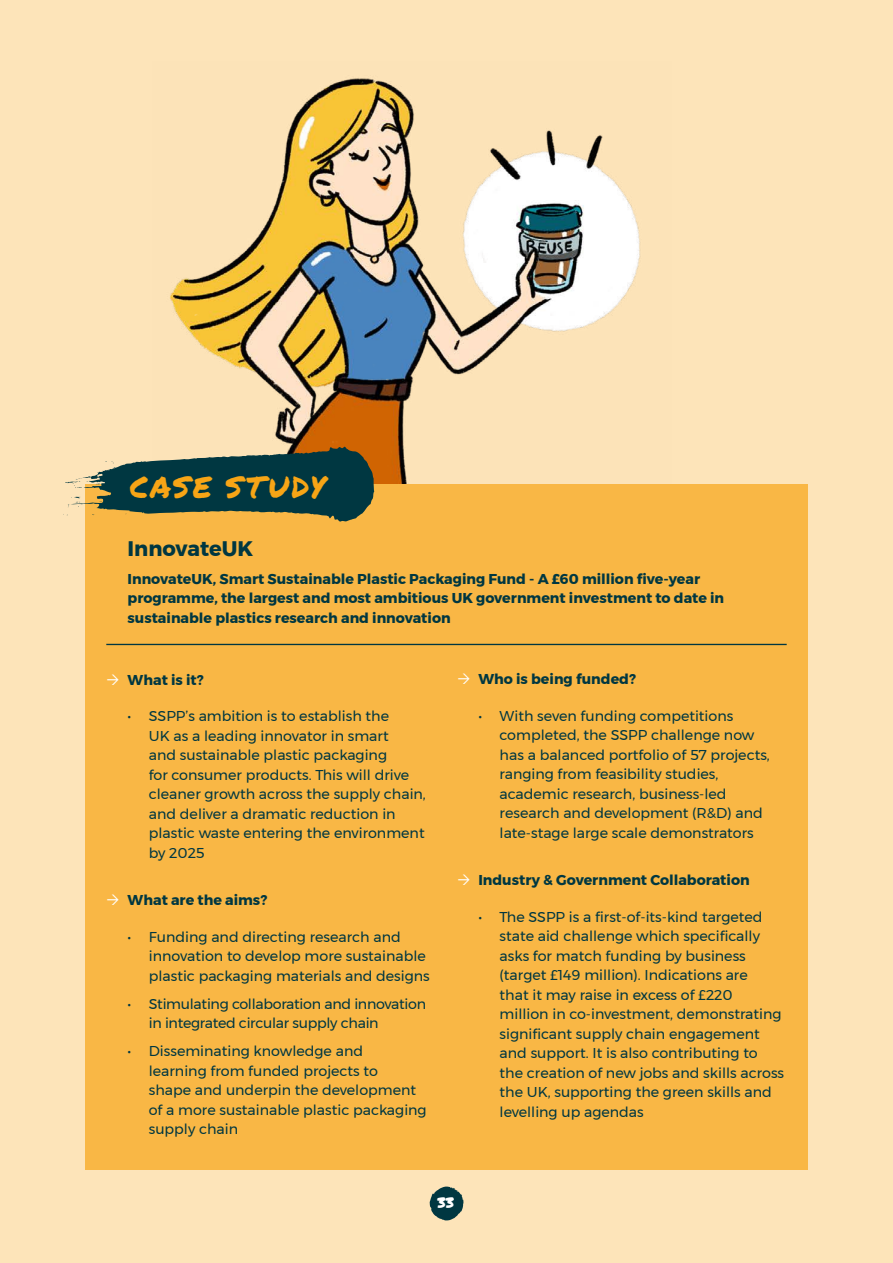
<style>
.page{position:relative;width:893px;height:1263px;background:#fde4b9}
.page>*{position:absolute;margin:0;border:0;box-sizing:border-box;transform-origin:0 0}
.t1{font:30px "Permanent Marker";letter-spacing:.08em;color:#f7a516}
.t2{font:700 21px "Montserrat";color:#003741}
.t3{font:15px "Permanent Marker";color:#fff}
.t4{font:14.25px/19.5px "Montserrat";color:#003741}
.t5{font:700 14.25px/19.5px "Montserrat";color:#003741}
.t6{font:14.25px/19.5px "Montserrat";letter-spacing:-.02em;color:#003741}
</style>
<div class="page">
<svg style="left:429px;top:1186px;width:34px;height:34px"></svg>
<img style="left:170px;top:78px;width:470px;height:406px">
<div style="left:85px;top:484px;width:723px;height:685px;background:#f9b745"></div>
<hr style="left:106px;top:644px;width:681px;height:1px;background:#003741">
<svg style="left:63px;top:447px;width:311px;height:75px"></svg>
<h1 class="t1" style="left:130px;top:465px;width:197px">CASE STUDY</h1>
<h2 class="t2" style="left:128px;top:531px;width:127px">InnovateUK</h2>
<p class="t5" style="left:128px;top:569px;width:598px">InnovateUK, Smart Sustainable Plastic Packaging Fund - A £60 million five-year programme, the largest and most ambitious UK government investment to date in sustainable plastics research and innovation</p>
<p class="t5" style="left:128px;top:670px;width:77px">What is it?</p>
<p class="t4" style="left:149px;top:706px;width:279px;text-indent:-21px">• SSPP’s ambition is to establish the<br>UK as a leading innovator in smart<br>and sustainable plastic packaging<br>for consumer products. This will drive cleaner growth across the supply chain, and deliver a dramatic reduction in plastic waste entering the environment by 2025</p>
<p class="t5" style="left:128px;top:890px;width:141px">What are the aims?</p>
<p class="t4" style="left:149px;top:926px;width:282px;text-indent:-21px">• Funding and directing research and innovation to develop more sustainable plastic packaging materials and designs</p>
<p class="t6" style="left:149px;top:993px;width:279px;text-indent:-21px">• Stimulating collaboration and innovation in integrated circular supply chain</p>
<p class="t4" style="left:149px;top:1041px;width:279px;text-indent:-21px">• Disseminating knowledge and<br>learning from funded projects to<br>shape and underpin the development of a more sustainable plastic packaging supply chain</p>
<p class="t5" style="left:478px;top:670px;width:159px">Who is being funded?</p>
<p class="t4" style="left:500px;top:706px;width:272px;text-indent:-21px">• With seven funding competitions completed, the SSPP challenge now has a balanced portfolio of 57 projects, ranging from feasibility studies, academic research, business-led research and development (R&amp;D) and late-stage large scale demonstrators</p>
<p class="t5" style="left:478px;top:871px;width:273px">Industry &amp; Government Collaboration</p>
<p class="t4" style="left:500px;top:907px;width:286px;text-indent:-21px">• The SSPP is a first-of-its-kind targeted state aid challenge which specifically asks for match funding by business (target £149 million). Indications are<br>that it may raise in excess of £220 million in co-investment, demonstrating significant supply chain engagement and support. It is also contributing to the creation of new jobs and skills across the UK, supporting the green skills and levelling up agendas</p>
<p class="t3" style="left:437px;top:1192px;width:18px">33</p>
</div>
